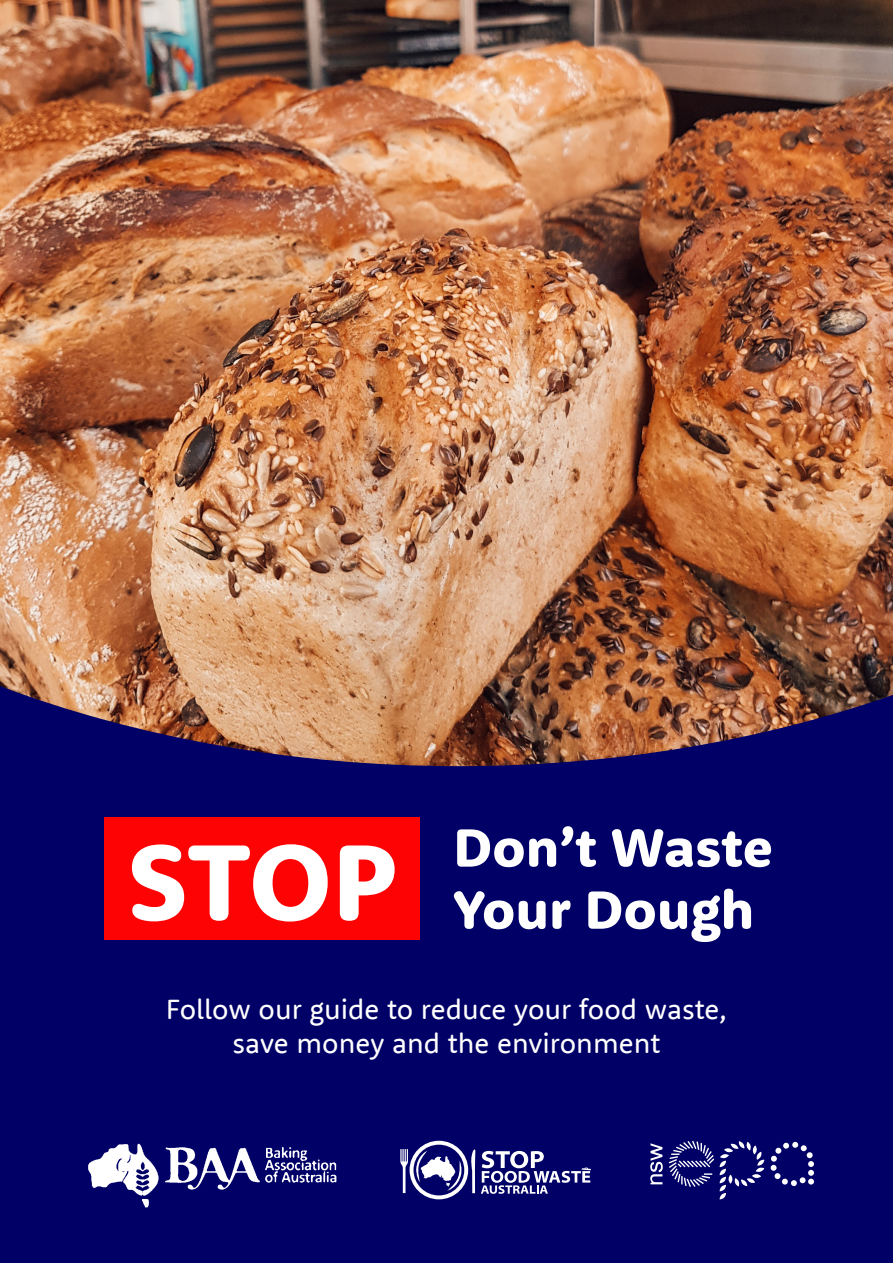
<style>
.page{position:relative;width:893px;height:1263px;background:#fff}
.page>*{position:absolute;margin:0;border:0;box-sizing:border-box;transform-origin:0 0}
.t1{font:800 111.3px "Rooney Sans";color:#fff}
.t2{font:800 55.35px/62.1px "Rooney Sans";color:#fff}
.t3{font:28.65px/34.3px "Rooney Sans";color:#fff;text-align:center}
</style>
<div class="page">
<div style="left:0;top:152px;width:893px;height:1111px;background:#010066"></div>
<img style="left:0;top:0;width:893px;height:766px">
<div style="left:104px;top:817px;width:316px;height:123px;background:#fe0303"></div>
<img style="left:88px;top:1143px;width:249px;height:65px">
<svg style="left:400px;top:1141px;width:75px;height:58px"></svg>
<svg style="left:481px;top:1151px;width:110px;height:43px"></svg>
<svg style="left:650px;top:1141px;width:164px;height:58px"></svg>
<p class="t1" style="left:127px;top:809px;width:272px">STOP</p>
<p class="t2" style="left:453px;top:815px;width:321px">Don’t Waste<br>Your Dough</p>
<p class="t3" style="left:166px;top:991px;width:563px">Follow our guide to reduce your food waste, save money and the environment</p>
</div>
